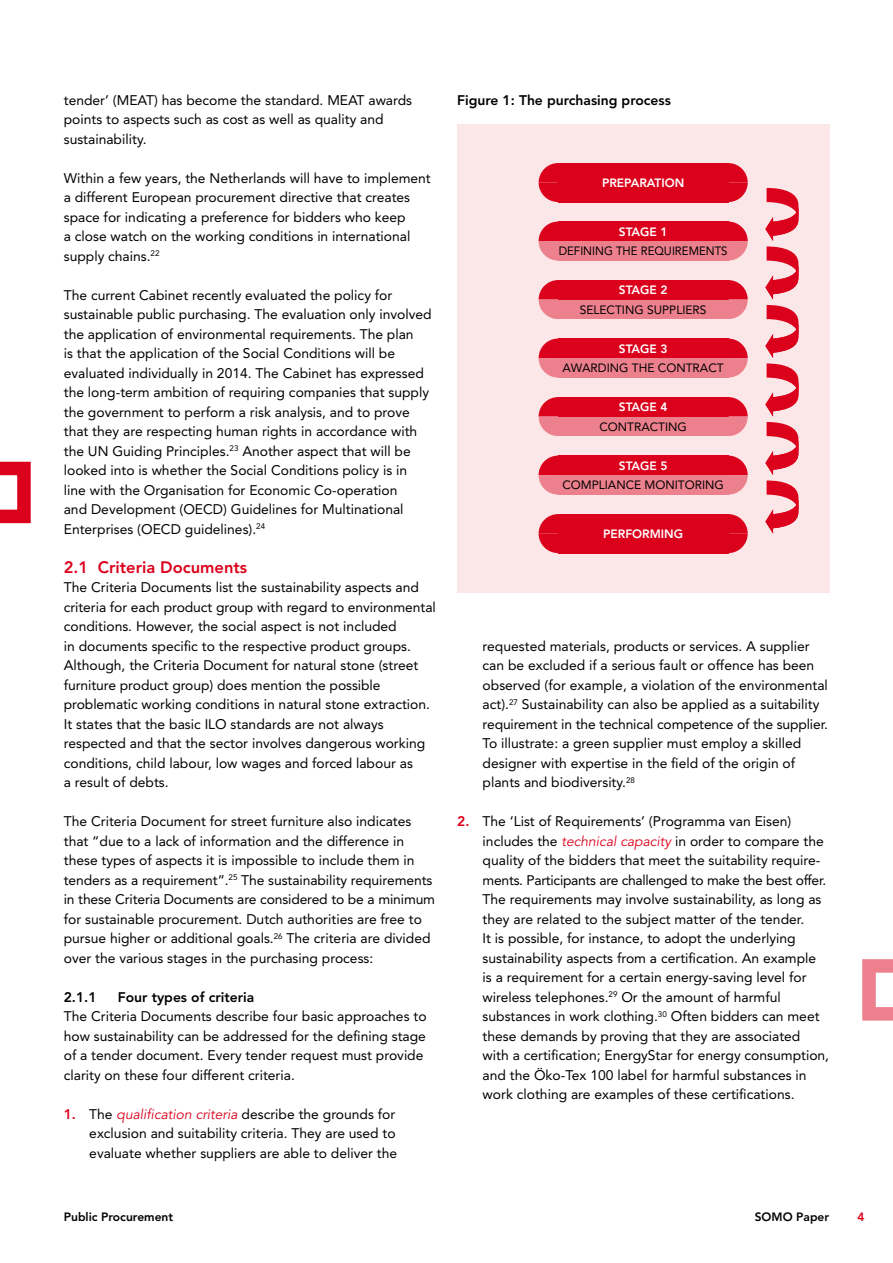
<style>
.page{position:relative;width:893px;height:1263px;background:#fff}
.page>*{position:absolute;margin:0;border:0;box-sizing:border-box;transform-origin:0 0}
.t1{font:800 16.5px "Avenir LT Std";color:#db001b}
.t2{font:13.8px/19.5px "Avenir LT Std";color:#000}
.t3{font:800 13.8px "Avenir LT Std";color:#000}
.t4{font:12px "Avenir LT Std";color:#000}
.t5{font:800 12px "Avenir LT Std";color:#fff}
.t6{font:800 12px "Avenir LT Std";color:#000}
.t7{font:12px "Avenir LT Std";color:#000;scale:.95 1}
.t8{font:800 12px "Avenir LT Std";color:#db001b}
.s1{font-weight:800;color:#db001b}
.s2{font-style:italic;color:#db001b}
</style>
<div class="page">
<svg style="left:0;top:462px;width:31px;height:61px"></svg>
<svg style="left:862px;top:959px;width:31px;height:61px"></svg>
<div style="left:457px;top:124px;width:372px;height:468px;background:#fbe6e8"></div>
<div style="left:558px;top:300px;width:170px;height:19px;background:#ed808d"></div>
<div style="left:558px;top:280px;width:170px;height:20px;background:#db001b"></div>
<div style="left:558px;top:358px;width:170px;height:20px;background:#ed808d"></div>
<div style="left:558px;top:339px;width:170px;height:19px;background:#db001b"></div>
<div style="left:558px;top:417px;width:170px;height:19px;background:#ed808d"></div>
<div style="left:558px;top:397px;width:170px;height:20px;background:#db001b"></div>
<div style="left:558px;top:475px;width:170px;height:20px;background:#ed808d"></div>
<div style="left:558px;top:456px;width:170px;height:19px;background:#db001b"></div>
<div style="left:558px;top:163px;width:170px;height:39px;background:#db001b"></div>
<div style="left:558px;top:241px;width:170px;height:20px;background:#ed808d"></div>
<div style="left:558px;top:222px;width:170px;height:19px;background:#db001b"></div>
<svg style="left:765px;top:188px;width:33px;height:346px"></svg>
<svg style="left:539px;top:222px;width:19px;height:39px"></svg>
<svg style="left:539px;top:280px;width:19px;height:39px"></svg>
<svg style="left:539px;top:339px;width:19px;height:39px"></svg>
<svg style="left:539px;top:397px;width:19px;height:39px"></svg>
<svg style="left:539px;top:456px;width:19px;height:39px"></svg>
<svg style="left:539px;top:163px;width:19px;height:39px"></svg>
<svg style="left:728px;top:222px;width:20px;height:39px"></svg>
<svg style="left:728px;top:280px;width:20px;height:39px"></svg>
<svg style="left:728px;top:339px;width:20px;height:39px"></svg>
<svg style="left:728px;top:397px;width:20px;height:39px"></svg>
<svg style="left:728px;top:456px;width:20px;height:39px"></svg>
<div style="left:558px;top:514px;width:170px;height:39px;background:#db001b"></div>
<svg style="left:539px;top:514px;width:19px;height:39px"></svg>
<svg style="left:728px;top:514px;width:20px;height:39px"></svg>
<svg style="left:728px;top:163px;width:20px;height:39px"></svg>
<p class="t2" style="left:64px;top:90px;width:350px">tender’ (MEAT) has become the standard. MEAT awards points to aspects such as cost as well as quality and sustainability.</p>
<p class="t2" style="left:64px;top:168px;width:369px">Within a few years, the Netherlands will have to implement a different European procurement directive that creates space for indicating a preference for bidders who keep<br>a close watch on the working conditions in international supply chains.<sup>22</sup></p>
<p class="t2" style="left:64px;top:285px;width:369px">The current Cabinet recently evaluated the policy for sustainable public purchasing. The evaluation only involved the application of environmental requirements. The plan<br>is that the application of the Social Conditions will be evaluated individually in 2014. The Cabinet has expressed the long-term ambition of requiring companies that supply the government to perform a risk analysis, and to prove that they are respecting human rights in accordance with the UN Guiding Principles.<sup>23</sup> Another aspect that will be looked into is whether the Social Conditions policy is in line with the Organisation for Economic Co-operation<br>and Development (OECD) Guidelines for Multinational Enterprises (OECD guidelines).<sup>24</sup></p>
<p class="t1" style="left:64px;top:557px;width:185px">2.1 Criteria Documents</p>
<p class="t2" style="left:64px;top:578px;width:374px">The Criteria Documents list the sustainability aspects and criteria for each product group with regard to environmental conditions. However, the social aspect is not included<br>in documents specific to the respective product groups.<br>Although, the Criteria Document for natural stone (street furniture product group) does mention the possible problematic working conditions in natural stone extraction.<br>It states that the basic ILO standards are not always respected and that the sector involves dangerous working conditions, child labour, low wages and forced labour as<br>a result of debts.</p>
<p class="t2" style="left:64px;top:812px;width:373px">The Criteria Document for street furniture also indicates that “due to a lack of information and the difference in these types of aspects it is impossible to include them in tenders as a requirement”.<sup>25</sup> The sustainability requirements in these Criteria Documents are considered to be a minimum for sustainable procurement. Dutch authorities are free to pursue higher or additional goals.<sup>26</sup> The criteria are divided over the various stages in the purchasing process:</p>
<p class="t3" style="left:64px;top:989px;width:34px">2.1.1</p>
<p class="t3" style="left:118px;top:989px;width:138px">Four types of criteria</p>
<p class="t2" style="left:64px;top:1007px;width:364px">The Criteria Documents describe four basic approaches to how sustainability can be addressed for the defining stage of a tender document. Every tender request must provide clarity on these four different criteria.</p>
<p class="t2" style="left:89px;top:1104px;width:309px;text-indent:-26px"><span class="s1">1.</span> The <span class="s2">qualification criteria</span> describe the grounds for exclusion and suitability criteria. They are used to evaluate whether suppliers are able to deliver the</p>
<p class="t3" style="left:457px;top:92px;width:215px">Figure 1: The purchasing process</p>
<p class="t5" style="left:602px;top:176px;width:16px">Preparation</p>
<p class="t5" style="left:619px;top:225px;width:16px">Stage</p>
<p class="t5" style="left:660px;top:225px;width:9px">1</p>
<p class="t7" style="left:559px;top:244px;width:17px">Defining</p>
<p class="t7" style="left:616px;top:244px;width:9px">the</p>
<p class="t7" style="left:641px;top:244px;width:33px">requirements</p>
<p class="t5" style="left:619px;top:283px;width:16px">Stage</p>
<p class="t5" style="left:660px;top:283px;width:9px">2</p>
<p class="t4" style="left:580px;top:303px;width:15px">Selecting</p>
<p class="t4" style="left:647px;top:303px;width:8px">suppliers</p>
<p class="t5" style="left:619px;top:342px;width:16px">Stage</p>
<p class="t5" style="left:660px;top:342px;width:9px">3</p>
<p class="t4" style="left:563px;top:361px;width:18px">Awarding</p>
<p class="t4" style="left:632px;top:361px;width:9px">the</p>
<p class="t4" style="left:658px;top:361px;width:10px">contract</p>
<p class="t5" style="left:619px;top:400px;width:16px">Stage</p>
<p class="t5" style="left:660px;top:400px;width:9px">4</p>
<p class="t4" style="left:599px;top:420px;width:18px">Contracting</p>
<p class="t5" style="left:619px;top:459px;width:16px">Stage</p>
<p class="t5" style="left:660px;top:459px;width:9px">5</p>
<p class="t4" style="left:562px;top:478px;width:18px">Compliance</p>
<p class="t4" style="left:645px;top:478px;width:20px">Monitoring</p>
<p class="t5" style="left:603px;top:527px;width:17px">Performing</p>
<p class="t2" style="left:483px;top:636px;width:347px">requested materials, products or services. A supplier can be excluded if a serious fault or offence has been observed (for example, a violation of the environmental act).<sup>27</sup> Sustainability can also be applied as a suitability requirement in the technical competence of the supplier.<br>To illustrate: a green supplier must employ a skilled designer with expertise in the field of the origin of plants and biodiversity.<sup>28</sup></p>
<p class="t2" style="left:483px;top:812px;width:348px;text-indent:-26px"><span class="s1">2.</span> The ‘List of Requirements’ (Programma van Eisen) includes the <span class="s2">technical capacity</span> in order to compare the quality of the bidders that meet the suitability require&shy;ments. Participants are challenged to make the best offer.<br>The requirements may involve sustainability, as long as they are related to the subject matter of the tender.<br>It is possible, for instance, to adopt the underlying sustainability aspects from a certification. An example<br>is a requirement for a certain energy-saving level for wireless telephones.<sup>29</sup> Or the amount of harmful substances in work clothing.<sup>30</sup> Often bidders can meet these demands by proving that they are associated with a certification; EnergyStar for energy consumption, and the Öko-Tex 100 label for harmful substances in work clothing are examples of these certifications.</p>
<p class="t6" style="left:64px;top:1210px;width:111px">Public Procurement</p>
<p class="t6" style="left:755px;top:1210px;width:76px">SOMO Paper</p>
<p class="t8" style="left:857px;top:1210px;width:9px">4</p>
</div>
